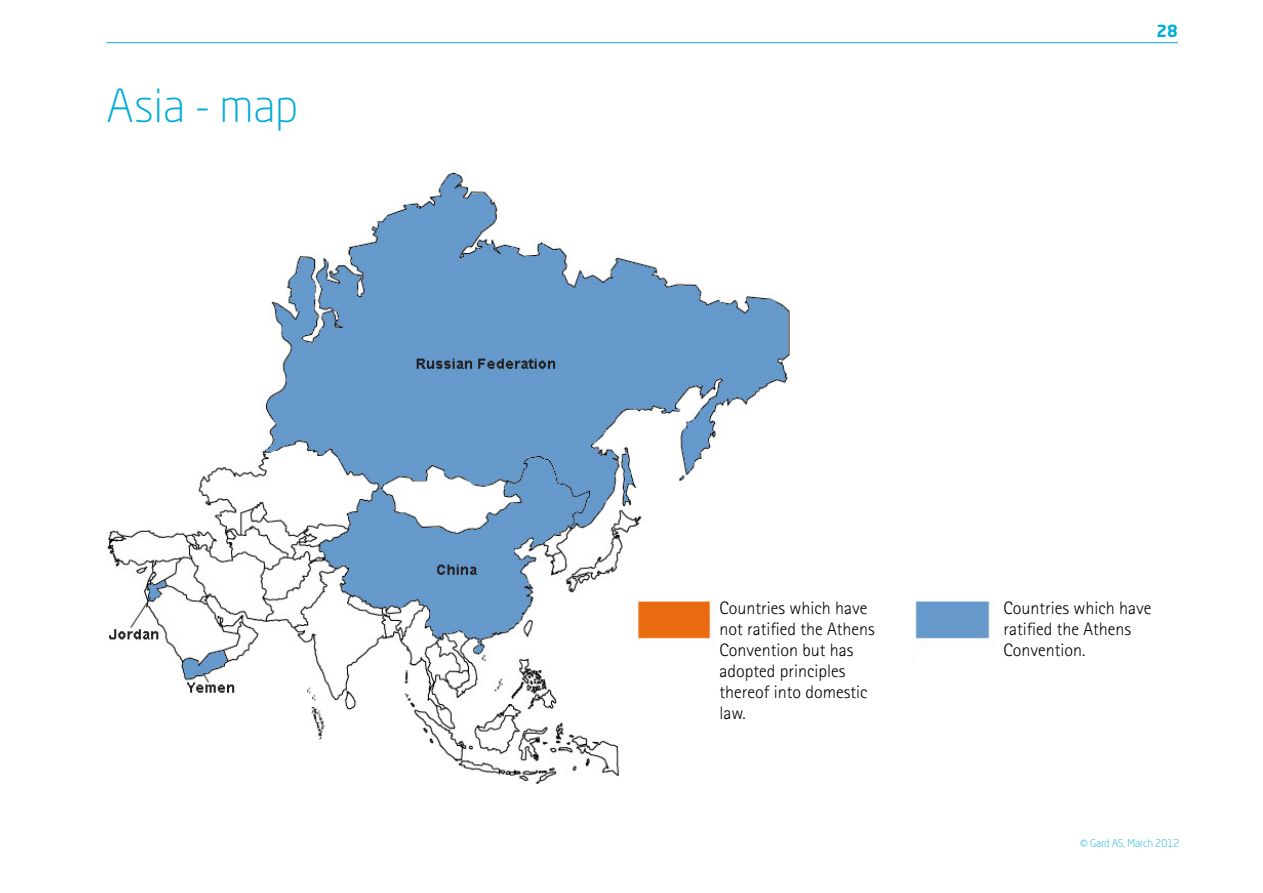
<style>
.page{position:relative;width:1263px;height:893px;background:#fff}
.page>*{position:absolute;margin:0;border:0;box-sizing:border-box;transform-origin:0 0}
.t1{font:300 45px "Neo Sans Std";color:#00acd6}
.t2{font:300 18px/21px "Rotis Sans Serif Std";color:#000}
.t3{font:700 16.5px "Neo Sans Std";color:#00acd6}
.t4{font:300 10.5px "Neo Sans Std";color:#00acd6}
</style>
<div class="page">
<hr style="left:106px;top:42px;width:1072px;height:1px;background:#00acd6">
<img style="left:107px;top:172px;width:683px;height:612px">
<img style="left:915px;top:600px;width:80px;height:44px">
<img style="left:620px;top:589px;width:96px;height:127px">
<h1 class="t1" style="left:106px;top:78px;width:193px">Asia - map</h1>
<p class="t3" style="left:1156px;top:20px;width:23px">28</p>
<p class="t2" style="left:719px;top:597px;width:157px">Countries which have not ratified the Athens<br>Convention but has adopted principles thereof into domestic law.</p>
<p class="t2" style="left:1004px;top:598px;width:149px">Countries which have ratified the Athens<br>Convention.</p>
<p class="t4" style="left:1080px;top:836px;width:101px">© Gard AS, March 2012</p>
</div>
